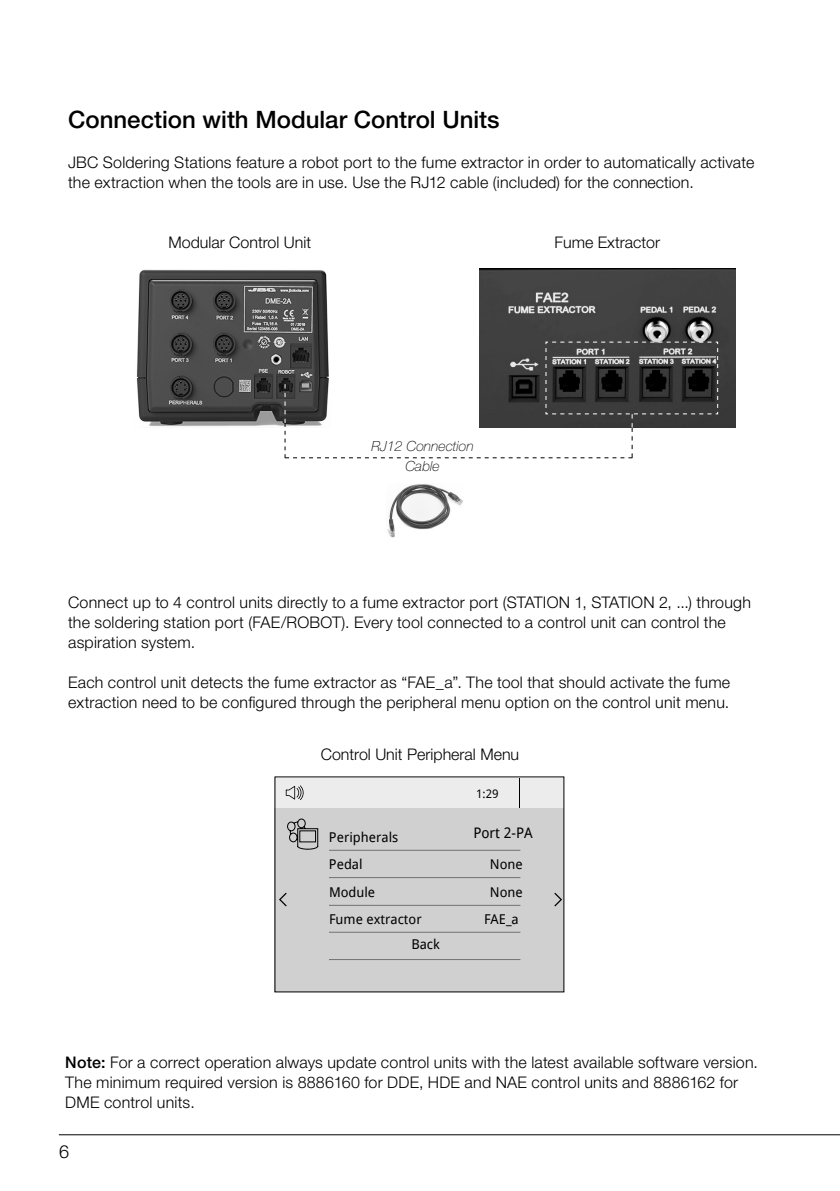
<style>
.page{position:relative;width:840px;height:1191px;background:#fff}
.page>*{position:absolute;margin:0;border:0;box-sizing:border-box;transform-origin:0 0}
.Texto_principal_interior{font:500 24px "Helvetica Neue LT Std";color:#000}
.t1{font:300 18px "Helvetica Neue LT Std";color:#000}
.Texto_principal_interior-2{font:300 16px/20px "Helvetica Neue LT Std";letter-spacing:.015em;color:#000}
.t2{font:14.6px "Droid Sans";color:#000}
.t3{font:italic 100 14px "Helvetica Neue LT Std";color:#000}
.t4{font:13.6px/27.4px "Droid Sans";color:#000}
.t5{font:11.8px/19.8px "Droid Sans";color:#000}
.t6{font:11.6px "Droid Sans";color:#000}
.s1{font-weight:500}
</style>
<div class="page">
<div style="left:275px;top:807px;width:288px;height:185px;background:#d0d0d0"></div>
<div style="left:275px;top:778px;width:288px;height:29px;background:#ececec"></div>
<hr style="left:519px;top:778px;width:1px;height:30px;background:#000">
<svg style="left:279px;top:892px;width:7px;height:14px"></svg>
<svg style="left:554px;top:892px;width:7px;height:14px"></svg>
<svg style="left:285px;top:785px;width:18px;height:15px"></svg>
<hr style="left:329px;top:877px;width:191px;height:1px;background:#717171">
<hr style="left:329px;top:850px;width:191px;height:1px;background:#717171">
<hr style="left:329px;top:905px;width:191px;height:1px;background:#717171">
<hr style="left:329px;top:932px;width:191px;height:1px;background:#717171">
<hr style="left:329px;top:959px;width:191px;height:1px;background:#717171">
<svg style="left:287px;top:818px;width:31px;height:32px"></svg>
<img style="left:479px;top:269px;width:256px;height:158px">
<img style="left:136px;top:269px;width:192px;height:157px">
<img style="left:387px;top:484px;width:76px;height:53px">
<hr style="left:59px;top:1134px;width:780px;height:1px;background:#000">
<svg style="left:284px;top:341px;width:434px;height:117px"></svg>
<p class="Texto_principal_interior" style="left:68px;top:105px;width:433px">Connection with Modular Control Units</p>
<p class="Texto_principal_interior-2" style="left:68px;top:152px;width:687px">JBC Soldering Stations feature a robot port to the fume extractor in order to automatically activate the extraction when the tools are in use. Use the RJ12 cable (included) for the connection.</p>
<p class="Texto_principal_interior-2" style="left:168px;top:232px;width:144px">Modular Control Unit</p>
<p class="Texto_principal_interior-2" style="left:554px;top:232px;width:107px">Fume Extractor</p>
<p class="t3" style="left:371px;top:438px;width:104px">RJ12 Connection</p>
<p class="t3" style="left:405px;top:458px;width:36px">Cable</p>
<p class="t4" style="left:322px;top:586px;width:71px">Peripherals</p>
<p class="t5" style="left:322px;top:612px;width:31px">Pedal</p>
<p class="t5" style="left:496px;top:612px;width:30px">None</p>
<p class="Texto_principal_interior-2" style="left:68px;top:592px;width:684px">Connect up to 4 control units directly to a fume extractor port (STATION 1, STATION 2, ...) through the soldering station port (FAE/ROBOT). Every tool connected to a control unit can control the aspiration system.</p>
<p class="Texto_principal_interior-2" style="left:68px;top:672px;width:663px">Each control unit detects the fume extractor as “FAE_a”. The tool that should activate the fume extraction need to be configured through the peripheral menu option on the control unit menu.</p>
<p class="t5" style="left:165px;top:612px;width:27px">PD_a<br>MSE</p>
<p class="t5" style="left:417px;top:663px;width:30px">None</p>
<p class="Texto_principal_interior-2" style="left:320px;top:743px;width:200px">Control Unit Peripheral Menu</p>
<p class="t4" style="left:329px;top:823px;width:71px">Peripherals<br>Pedal</p>
<p class="t6" style="left:476px;top:786px;width:24px">1:29</p>
<p class="t2" style="left:473px;top:822px;width:61px">Port 2-PA</p>
<p class="t4" style="left:489px;top:850px;width:34px">None</p>
<p class="t4" style="left:329px;top:877px;width:48px">Module</p>
<p class="t4" style="left:489px;top:877px;width:34px">None</p>
<p class="t4" style="left:329px;top:905px;width:94px">Fume extractor</p>
<p class="t4" style="left:483px;top:905px;width:36px">FAE_a</p>
<p class="t4" style="left:411px;top:930px;width:30px">Back</p>
<p class="Texto_principal_interior-2" style="left:65px;top:1052px;width:694px"><span class="s1">Note:</span> For a correct operation always update control units with the latest available software version.<br>The minimum required version is 8886160 for DDE, HDE and NAE control units and 8886162 for<br>DME control units.</p>
<p class="t1" style="left:59px;top:1140px;width:12px">6</p>
</div>
